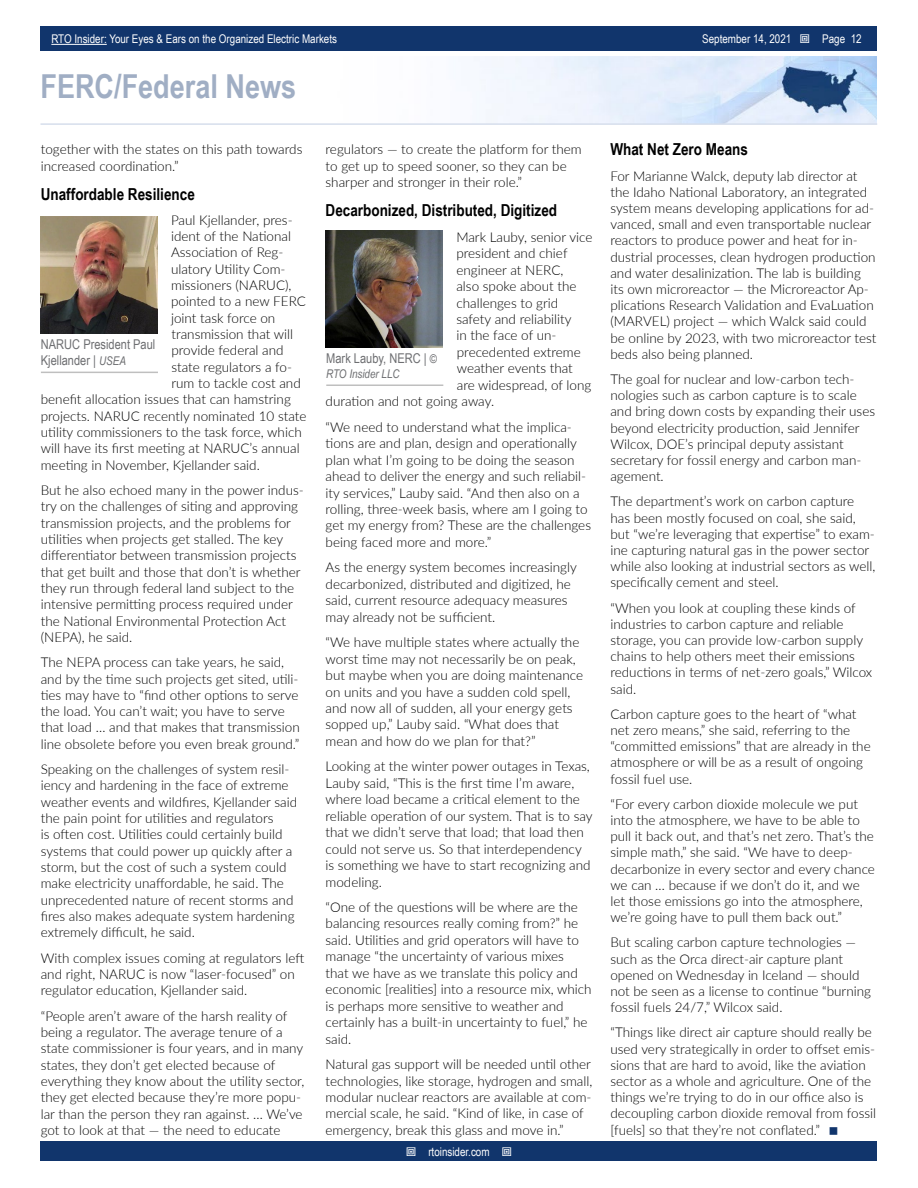
<style>
.page{position:relative;width:918px;height:1188px;background:#fff}
.page>*{position:absolute;margin:0;border:0;box-sizing:border-box;transform-origin:0 0}
.t1{font:700 33px "Arial Narrow";color:#a0aec4}
.t2{font:700 16.5px "Arial Narrow";color:#000}
.t3{font:300 13.5px/16.2px "Lato";color:#000}
.t4{font:13.5px/16.2px "Arial Narrow";color:#6d6e71}
.t5{font:12px "Arial Narrow";color:#fff}
.t6{font:italic 12px "Arial Narrow";color:#6d6e71}
.s1{font-style:italic;font-size:12px}
</style>
<div class="page">
<div style="left:41px;top:1142px;width:836px;height:19px;background:#11356c"></div>
<div style="left:41px;top:27px;width:836px;height:24px;background:#11356c"></div>
<hr style="left:51px;top:44px;width:56px;height:1px;background:#fff">
<img style="left:474px;top:56px;width:403px;height:67px">
<hr style="left:40px;top:123px;width:837px;height:2px;background:#d6deec">
<img style="left:326px;top:231px;width:117px;height:117px">
<hr style="left:326px;top:384px;width:117px;height:2px;background:#bfbfbf">
<img style="left:40px;top:216px;width:118px;height:117px">
<hr style="left:41px;top:372px;width:117px;height:1px;background:#bfbfbf">
<p class="t5" style="left:51px;top:30px;width:287px">RTO Insider: Your Eyes &amp; Ears on the Organized Electric Markets</p>
<p class="t5" style="left:702px;top:30px;width:91px">September 14, 2021</p>
<p class="t5" style="left:822px;top:30px;width:41px">Page 12</p>
<h1 class="t1" style="left:40px;top:61px;width:257px">FERC/Federal News</h1>
<p class="t3" style="left:41px;top:141px;width:263px">together with the states on this path towards increased coordination.”</p>
<p class="t2" style="left:41px;top:181px;width:156px">Unaffordable Resilience</p>
<p class="t3" style="left:171px;top:211px;width:123px">Paul Kjellander, pres-</p>
<p class="t3" style="left:171px;top:228px;width:122px">ident of the National</p>
<p class="t3" style="left:171px;top:244px;width:114px">Association of Reg-</p>
<p class="t3" style="left:171px;top:260px;width:116px">ulatory Utility Com-</p>
<p class="t3" style="left:171px;top:277px;width:122px">missioners (NARUC),</p>
<p class="t3" style="left:171px;top:293px;width:136px">pointed to a new FERC</p>
<p class="t3" style="left:171px;top:309px;width:106px">joint task force on</p>
<p class="t3" style="left:171px;top:326px;width:123px">transmission that will</p>
<p class="t3" style="left:171px;top:342px;width:114px">provide federal and</p>
<p class="t3" style="left:171px;top:358px;width:122px">state regulators a fo-</p>
<p class="t3" style="left:171px;top:375px;width:131px">rum to tackle cost and</p>
<p class="t3" style="left:41px;top:391px;width:252px">benefit allocation issues that can hamstring</p>
<p class="t3" style="left:41px;top:407px;width:267px">projects. NARUC recently nominated 10 state</p>
<p class="t3" style="left:41px;top:424px;width:263px">utility commissioners to the task force, which</p>
<p class="t3" style="left:41px;top:440px;width:260px">will have its first meeting at NARUC’s annual</p>
<p class="t3" style="left:41px;top:456px;width:221px">meeting in November, Kjellander said.</p>
<p class="t3" style="left:41px;top:481px;width:265px">But he also echoed many in the power indus&shy;try on the challenges of siting and approving transmission projects, and the problems for utilities when projects get stalled. The key differentiator between transmission projects that get built and those that don’t is whether they run through federal land subject to the intensive permitting process required under the National Environmental Protection Act (NEPA), he said.</p>
<p class="t3" style="left:41px;top:654px;width:261px">The NEPA process can take years, he said, and by the time such projects get sited, utili&shy;ties may have to “find other options to serve the load. You can’t wait; you have to serve that load … and that makes that transmission line obsolete before you even break ground.”</p>
<p class="t3" style="left:41px;top:761px;width:258px">Speaking on the challenges of system resil&shy;iency and hardening in the face of extreme weather events and wildfires, Kjellander said the pain point for utilities and regulators<br>is often cost. Utilities could certainly build systems that could power up quickly after a storm, but the cost of such a system could make electricity unaffordable, he said. The unprecedented nature of recent storms and fires also makes adequate system hardening extremely difficult, he said.</p>
<p class="t3" style="left:41px;top:949px;width:265px">With complex issues coming at regulators left and right, NARUC is now “laser-focused” on regulator education, Kjellander said.</p>
<p class="t3" style="left:41px;top:1007px;width:265px">“People aren’t aware of the harsh reality of being a regulator. The average tenure of a state commissioner is four years, and in many states, they don’t get elected because of everything they know about the utility sector, they get elected because they’re more popu&shy;lar than the person they ran against. … We’ve got to look at that — the need to educate</p>
<p class="t4" style="left:41px;top:335px;width:116px">NARUC President Paul<br>Kjellander | <span class="s1">USEA</span></p>
<p class="t3" style="left:326px;top:141px;width:258px">regulators — to create the platform for them to get up to speed sooner, so they can be sharper and stronger in their role.”</p>
<p class="t2" style="left:326px;top:198px;width:233px">Decarbonized, Distributed, Digitized</p>
<p class="t3" style="left:456px;top:228px;width:137px">Mark Lauby, senior vice</p>
<p class="t3" style="left:456px;top:245px;width:113px">president and chief</p>
<p class="t3" style="left:456px;top:261px;width:109px">engineer at NERC,</p>
<p class="t3" style="left:456px;top:278px;width:122px">also spoke about the</p>
<p class="t3" style="left:456px;top:294px;width:103px">challenges to grid</p>
<p class="t3" style="left:456px;top:311px;width:117px">safety and reliability</p>
<p class="t3" style="left:456px;top:327px;width:102px">in the face of un-</p>
<p class="t3" style="left:457px;top:343px;width:125px">precedented extreme</p>
<p class="t3" style="left:457px;top:360px;width:118px">weather events that</p>
<p class="t3" style="left:457px;top:376px;width:136px">are widespread, of long</p>
<p class="t3" style="left:326px;top:393px;width:170px">duration and not going away.</p>
<p class="t3" style="left:326px;top:418px;width:267px">“We need to understand what the implica&shy;tions are and plan, design and operationally plan what I’m going to be doing the season ahead to deliver the energy and such reliabil&shy;ity services,” Lauby said. “And then also on a rolling, three-week basis, where am I going to get my energy from? These are the challenges being faced more and more.”</p>
<p class="t3" style="left:326px;top:559px;width:253px">As the energy system becomes increasingly decarbonized, distributed and digitized, he said, current resource adequacy measures may already not be sufficient.</p>
<p class="t3" style="left:326px;top:634px;width:259px">“We have multiple states where actually the worst time may not necessarily be on peak, but maybe when you are doing maintenance on units and you have a sudden cold spell, and now all of sudden, all your energy gets sopped up,” Lauby said. “What does that mean and how do we plan for that?”</p>
<p class="t3" style="left:326px;top:758px;width:269px">Looking at the winter power outages in Texas, Lauby said, “This is the first time I’m aware, where load became a critical element to the reliable operation of our system. That is to say that we didn’t serve that load; that load then could not serve us. So that interdependency is something we have to start recognizing and modeling.</p>
<p class="t3" style="left:326px;top:898px;width:268px">“One of the questions will be where are the balancing resources really coming from?” he said. Utilities and grid operators will have to manage “the uncertainty of various mixes<br>that we have as we translate this policy and economic [realities] into a resource mix, which is perhaps more sensitive to weather and certainly has a built-in uncertainty to fuel,” he said.</p>
<p class="t3" style="left:326px;top:1055px;width:268px">Natural gas support will be needed until other technologies, like storage, hydrogen and small, modular nuclear reactors are available at com&shy;mercial scale, he said. “Kind of like, in case of emergency, break this glass and move in.”</p>
<p class="t4" style="left:326px;top:350px;width:112px">Mark Lauby, NERC | <span class="s1">©</span></p>
<p class="t6" style="left:326px;top:365px;width:75px">RTO Insider LLC</p>
<p class="t5" style="left:428px;top:1143px;width:63px">rtoinsider.com</p>
<p class="t2" style="left:610px;top:137px;width:139px">What Net Zero Means</p>
<p class="t3" style="left:610px;top:167px;width:268px">For Marianne Walck, deputy lab director at the Idaho National Laboratory, an integrated system means developing applications for ad&shy;vanced, small and even transportable nuclear reactors to produce power and heat for in&shy;dustrial processes, clean hydrogen production and water desalinization. The lab is building its own microreactor — the Microreactor Ap&shy;plications Research Validation and EvaLuation (MARVEL) project — which Walck said could be online by 2023, with two microreactor test beds also being planned.</p>
<p class="t3" style="left:610px;top:371px;width:266px">The goal for nuclear and low-carbon tech&shy;nologies such as carbon capture is to scale and bring down costs by expanding their uses beyond electricity production, said Jennifer Wilcox, DOE’s principal deputy assistant secretary for fossil energy and carbon man&shy;agement.</p>
<p class="t3" style="left:610px;top:493px;width:266px">The department’s work on carbon capture has been mostly focused on coal, she said, but “we’re leveraging that expertise” to exam&shy;ine capturing natural gas in the power sector while also looking at industrial sectors as well, specifically cement and steel.</p>
<p class="t3" style="left:610px;top:599px;width:263px">“When you look at coupling these kinds of industries to carbon capture and reliable storage, you can provide low-carbon supply chains to help others meet their emissions reductions in terms of net-zero goals,” Wilcox said.</p>
<p class="t3" style="left:610px;top:705px;width:262px">Carbon capture goes to the heart of “what net zero means,” she said, referring to the “committed emissions” that are already in the atmosphere or will be as a result of ongoing fossil fuel use.</p>
<p class="t3" style="left:610px;top:795px;width:266px">“For every carbon dioxide molecule we put into the atmosphere, we have to be able to pull it back out, and that’s net zero. That’s the simple math,” she said. “We have to deep&shy;decarbonize in every sector and every chance we can … because if we don’t do it, and we let those emissions go into the atmosphere, we’re going have to pull them back out.”</p>
<p class="t3" style="left:610px;top:934px;width:262px">But scaling carbon capture technologies — such as the Orca direct-air capture plant opened on Wednesday in Iceland — should not be seen as a license to continue “burning fossil fuels 24/7,” Wilcox said.</p>
<p class="t3" style="left:610px;top:1024px;width:267px">“Things like direct air capture should really be used very strategically in order to offset emis&shy;sions that are hard to avoid, like the aviation sector as a whole and agriculture. One of the things we’re trying to do in our office also is decoupling carbon dioxide removal from fossil [fuels] so that they’re not conflated.”</p>
</div>
